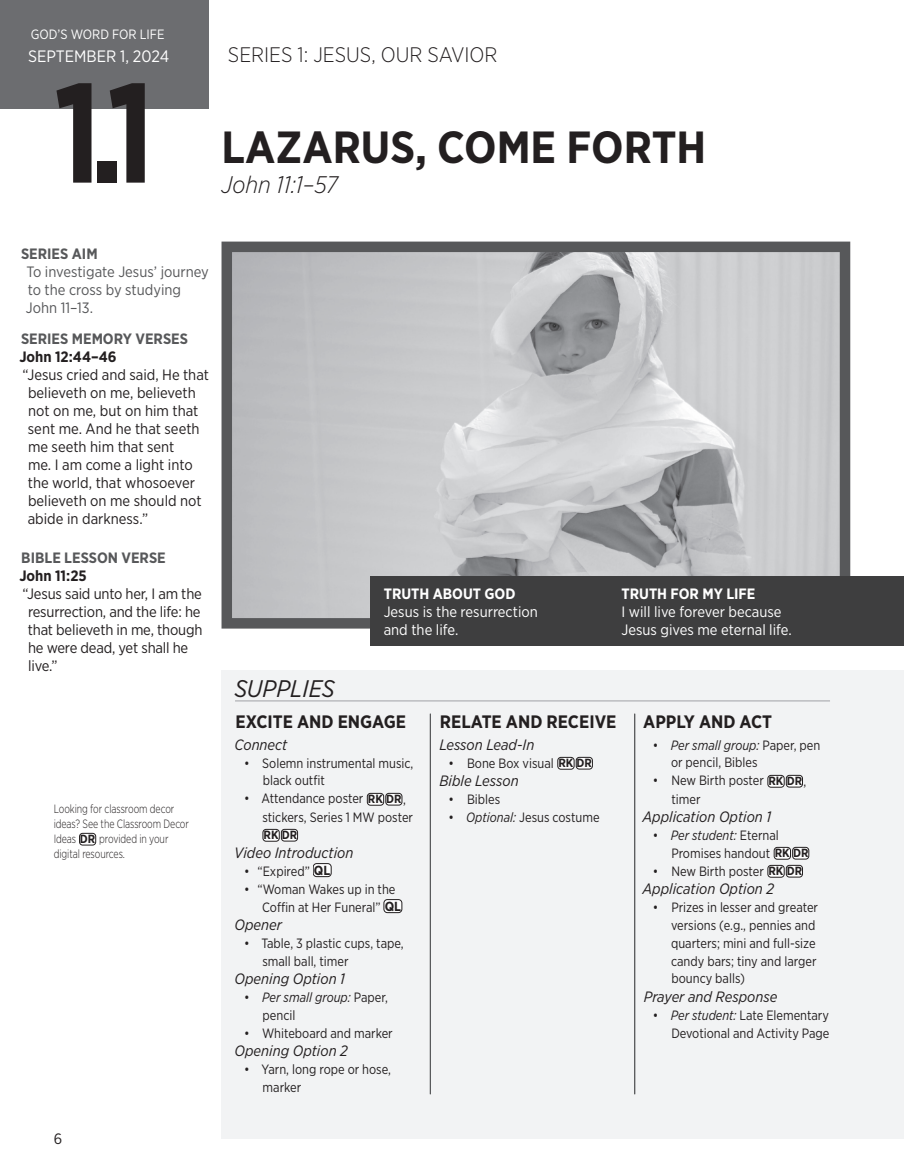
<style>
.page{position:relative;width:904px;height:1174px;background:#fff}
.page>*{position:absolute;margin:0;border:0;box-sizing:border-box;transform-origin:0 0}
.t1{font:700 141px "Gotham Narrow";color:#231f20;scale:.91 1}
.t2{font:700 45px "Gotham Narrow";color:#231f20}
.t3{font:italic 300 24px "Gotham Narrow";color:#231f20}
.t4{font:italic 24px "Gotham Narrow";color:#231f20}
.t5{font:300 21px "Gotham Narrow";color:#231f20}
.t6{font:700 18px "Gotham Narrow";color:#231f20}
.t7{font:16.5px "Gotham Narrow";color:#fff}
.t8{font:15px/18px "Gotham Narrow";color:#231f20}
.t9{font:italic 15px "Gotham Narrow";color:#231f20}
.t10{font:15px/18px "Gotham Narrow";color:#fff}
.t11{font:15px/18px "Gotham Narrow";color:#57585a}
.t12{font:700 15px "Gotham Narrow";color:#57585a}
.t13{font:700 15px "Gotham Narrow";color:#fff}
.t14{font:700 15px "Gotham Narrow";color:#231f20}
.t15{font:13.5px/18px "Gotham Narrow";color:#231f20;scale:.95 1}
.t16{font:italic 13.5px/18px "Gotham Narrow";color:#231f20;scale:.95 1}
.t17{font:13.5px "Gotham Narrow";color:#fff}
.t18{font:300 12px/15px "Gotham Narrow";letter-spacing:-.005em;color:#231f20;scale:.85 1}
.t19{font:700 12px "Gotham Narrow";color:#231f20}
.s1{font-weight:700;font-size:11.85px}
.s2{font-weight:700;font-size:12px}
.s3{font-size:11.85px}
.s4{font-weight:700;font-size:13.2px}
.s5{font-style:normal}
.s6{font-style:italic}
</style>
<div class="page">
<img style="left:233px;top:253px;width:606px;height:365px">
<div style="left:222px;top:242px;width:628px;height:387px;border:10px solid #57585a"></div>
<div style="left:370px;top:576px;width:534px;height:69px;background:#3e3e3f"></div>
<div style="left:222px;top:671px;width:682px;height:468px;background:#f2f3f4"></div>
<hr style="left:235px;top:700px;width:595px;height:2px;background:#bcbdc0">
<div style="left:367px;top:793px;width:17px;height:12px;background:#fff;border-radius:3px"></div>
<div style="left:367px;top:793px;width:17px;height:12px;border:1px solid #231f20;border-radius:3px"></div>
<div style="left:386px;top:793px;width:16px;height:12px;background:#fff;border-radius:3px"></div>
<div style="left:386px;top:793px;width:16px;height:12px;border:1px solid #231f20;border-radius:3px"></div>
<div style="left:263px;top:829px;width:16px;height:12px;background:#fff;border-radius:3px"></div>
<div style="left:263px;top:829px;width:16px;height:12px;border:1px solid #231f20;border-radius:3px"></div>
<div style="left:281px;top:829px;width:17px;height:12px;background:#fff;border-radius:3px"></div>
<div style="left:281px;top:829px;width:17px;height:12px;border:1px solid #231f20;border-radius:3px"></div>
<div style="left:313px;top:864px;width:18px;height:13px;background:#fff;border-radius:3px"></div>
<div style="left:313px;top:863px;width:18px;height:14px;border:1px solid #231f20;border-radius:3px"></div>
<div style="left:384px;top:900px;width:18px;height:13px;background:#fff;border-radius:3px"></div>
<div style="left:384px;top:899px;width:18px;height:14px;border:1px solid #231f20;border-radius:3px"></div>
<div style="left:558px;top:757px;width:16px;height:12px;background:#fff;border-radius:3px"></div>
<div style="left:558px;top:757px;width:16px;height:12px;border:1px solid #231f20;border-radius:3px"></div>
<div style="left:576px;top:757px;width:16px;height:12px;background:#fff;border-radius:3px"></div>
<div style="left:576px;top:757px;width:17px;height:12px;border:1px solid #231f20;border-radius:3px"></div>
<div style="left:768px;top:775px;width:16px;height:12px;background:#fff;border-radius:3px"></div>
<div style="left:768px;top:775px;width:16px;height:12px;border:1px solid #231f20;border-radius:3px"></div>
<div style="left:786px;top:775px;width:16px;height:12px;background:#fff;border-radius:3px"></div>
<div style="left:786px;top:775px;width:17px;height:12px;border:1px solid #231f20;border-radius:3px"></div>
<div style="left:774px;top:847px;width:16px;height:12px;background:#fff;border-radius:3px"></div>
<div style="left:774px;top:847px;width:17px;height:12px;border:1px solid #231f20;border-radius:3px"></div>
<div style="left:793px;top:847px;width:16px;height:12px;background:#fff;border-radius:3px"></div>
<div style="left:792px;top:847px;width:17px;height:12px;border:1px solid #231f20;border-radius:3px"></div>
<div style="left:768px;top:865px;width:16px;height:12px;background:#fff;border-radius:3px"></div>
<div style="left:768px;top:865px;width:16px;height:12px;border:1px solid #231f20;border-radius:3px"></div>
<div style="left:786px;top:865px;width:16px;height:12px;background:#fff;border-radius:3px"></div>
<div style="left:786px;top:865px;width:17px;height:12px;border:1px solid #231f20;border-radius:3px"></div>
<hr style="left:430px;top:714px;width:1px;height:380px;background:#57585a">
<hr style="left:634px;top:714px;width:1px;height:380px;background:#57585a">
<div style="left:0;top:0;width:209px;height:109px;background:#6c6d70"></div>
<div style="left:79px;top:833px;width:17px;height:12px;border:1px solid #231f20;border-radius:3px"></div>
<p class="t17" style="left:31px;top:26px;width:135px">GOD’S WORD FOR LIFE</p>
<p class="t7" style="left:28px;top:46px;width:143px">SEPTEMBER 1, 2024</p>
<h1 class="t1" style="left:54px;top:42px;width:112px">1.1</h1>
<h3 class="t5" style="left:228px;top:42px;width:271px">SERIES 1: JESUS, OUR SAVIOR</h3>
<h2 class="t2" style="left:222px;top:118px;width:486px">LAZARUS, COME FORTH</h2>
<h3 class="t3" style="left:222px;top:170px;width:118px">John 11:1–57</h3>
<p class="t12" style="left:21px;top:244px;width:78px">SERIES AIM</p>
<p class="t11" style="left:26px;top:262px;width:184px">To investigate Jesus’ journey to the cross by studying<br>John 11–13.</p>
<p class="t12" style="left:21px;top:329px;width:169px">SERIES MEMORY VERSES</p>
<p class="t14" style="left:19px;top:347px;width:99px">John 12:44–46</p>
<p class="t8" style="left:28px;top:366px;width:183px;text-indent:-5px">“Jesus cried and said, He that believeth on me, believeth not on me, but on him that sent me. And he that seeth me seeth him that sent<br>me. I am come a light into the world, that whosoever believeth on me should not abide in darkness.”</p>
<p class="t12" style="left:21px;top:548px;width:146px">BIBLE LESSON VERSE</p>
<p class="t14" style="left:19px;top:566px;width:69px">John 11:25</p>
<p class="t8" style="left:28px;top:584px;width:176px;text-indent:-5px">“Jesus said unto her, I am the resurrection, and the life: he that believeth in me, though he were dead, yet shall he live.”</p>
<p class="t18" style="left:54px;top:801px;width:161px">Looking for classroom decor ideas? See the Classroom Decor<br>Ideas <span class="s1">DR</span> provided in your digital resources.</p>
<p class="t8" style="left:54px;top:1130px;width:10px">6</p>
<p class="t13" style="left:384px;top:584px;width:133px">TRUTH ABOUT GOD</p>
<p class="t10" style="left:384px;top:602px;width:156px">Jesus is the resurrection and the life.</p>
<p class="t13" style="left:621px;top:584px;width:135px">TRUTH FOR MY LIFE</p>
<p class="t10" style="left:621px;top:602px;width:172px">I will live forever because<br>Jesus gives me eternal life.</p>
<h3 class="t4" style="left:234px;top:673px;width:102px">SUPPLIES</h3>
<h3 class="t6" style="left:236px;top:710px;width:172px">EXCITE AND ENGAGE</h3>
<p class="t9" style="left:235px;top:735px;width:54px">Connect</p>
<p class="t15" style="left:263px;top:753px;width:160px;text-indent:-19px">• Solemn instrumental music, black outfit</p>
<p class="t15" style="left:262px;top:789px;width:160px;text-indent:-18px">• Attendance poster <span class="s2">RK</span> <span class="s1">DR</span>, stickers, Series 1 MW poster</p>
<p class="t19" style="left:264px;top:827px;width:35px">RK <span class="s3">DR</span></p>
<p class="t9" style="left:234px;top:843px;width:121px">Video Introduction</p>
<p class="t15" style="left:244px;top:861px;width:92px">• “Expired” <span class="s4">QL</span></p>
<p class="t15" style="left:262px;top:879px;width:148px;text-indent:-18px">• “Woman Wakes up in the<br>Coffin at Her Funeral” <span class="s4">QL</span></p>
<p class="t9" style="left:234px;top:915px;width:49px">Opener</p>
<p class="t15" style="left:262px;top:933px;width:150px;text-indent:-18px">• Table, 3 plastic cups, tape, small ball, timer</p>
<p class="t9" style="left:234px;top:969px;width:112px">Opening Option 1</p>
<p class="t16" style="left:263px;top:987px;width:133px;text-indent:-18px"><span class="s5">•</span> Per small group: <span class="s5">Paper, pencil</span></p>
<p class="t15" style="left:244px;top:1023px;width:158px">• Whiteboard and marker</p>
<p class="t9" style="left:234px;top:1041px;width:115px">Opening Option 2</p>
<p class="t15" style="left:263px;top:1059px;width:137px;text-indent:-18px">• Yarn, long rope or hose, marker</p>
<h3 class="t6" style="left:440px;top:710px;width:178px">RELATE AND RECEIVE</h3>
<p class="t9" style="left:439px;top:735px;width:97px">Lesson Lead-In</p>
<p class="t15" style="left:449px;top:753px;width:152px">• Bone Box visual <span class="s2">RK</span> <span class="s1">DR</span></p>
<p class="t9" style="left:439px;top:771px;width:81px">Bible Lesson</p>
<p class="t15" style="left:449px;top:789px;width:56px">• Bibles</p>
<p class="t15" style="left:449px;top:807px;width:160px">• <span class="s6">Optional:</span> Jesus costume</p>
<h3 class="t6" style="left:643px;top:710px;width:130px">APPLY AND ACT</h3>
<p class="t15" style="left:671px;top:735px;width:159px;text-indent:-18px">• <span class="s6">Per small group:</span> Paper, pen or pencil, Bibles</p>
<p class="t15" style="left:671px;top:771px;width:144px;text-indent:-18px">• New Birth poster <span class="s2">RK</span> <span class="s1">DR</span>, timer</p>
<p class="t9" style="left:642px;top:807px;width:130px">Application Option 1</p>
<p class="t15" style="left:671px;top:825px;width:146px;text-indent:-18px">• <span class="s6">Per student:</span> Eternal<br>Promises handout <span class="s2">RK</span> <span class="s1">DR</span></p>
<p class="t15" style="left:653px;top:861px;width:159px">• New Birth poster <span class="s2">RK</span> <span class="s1">DR</span></p>
<p class="t9" style="left:642px;top:879px;width:133px">Application Option 2</p>
<p class="t15" style="left:671px;top:897px;width:156px;text-indent:-18px">• Prizes in lesser and greater versions (e.g., pennies and quarters; mini and full-size candy bars; tiny and larger bouncy balls)</p>
<p class="t9" style="left:644px;top:987px;width:135px">Prayer and Response</p>
<p class="t15" style="left:653px;top:1005px;width:187px;text-align:right">• <span class="s6">Per student:</span> Late Elementary<br>Devotional and Activity Page</p>
</div>
